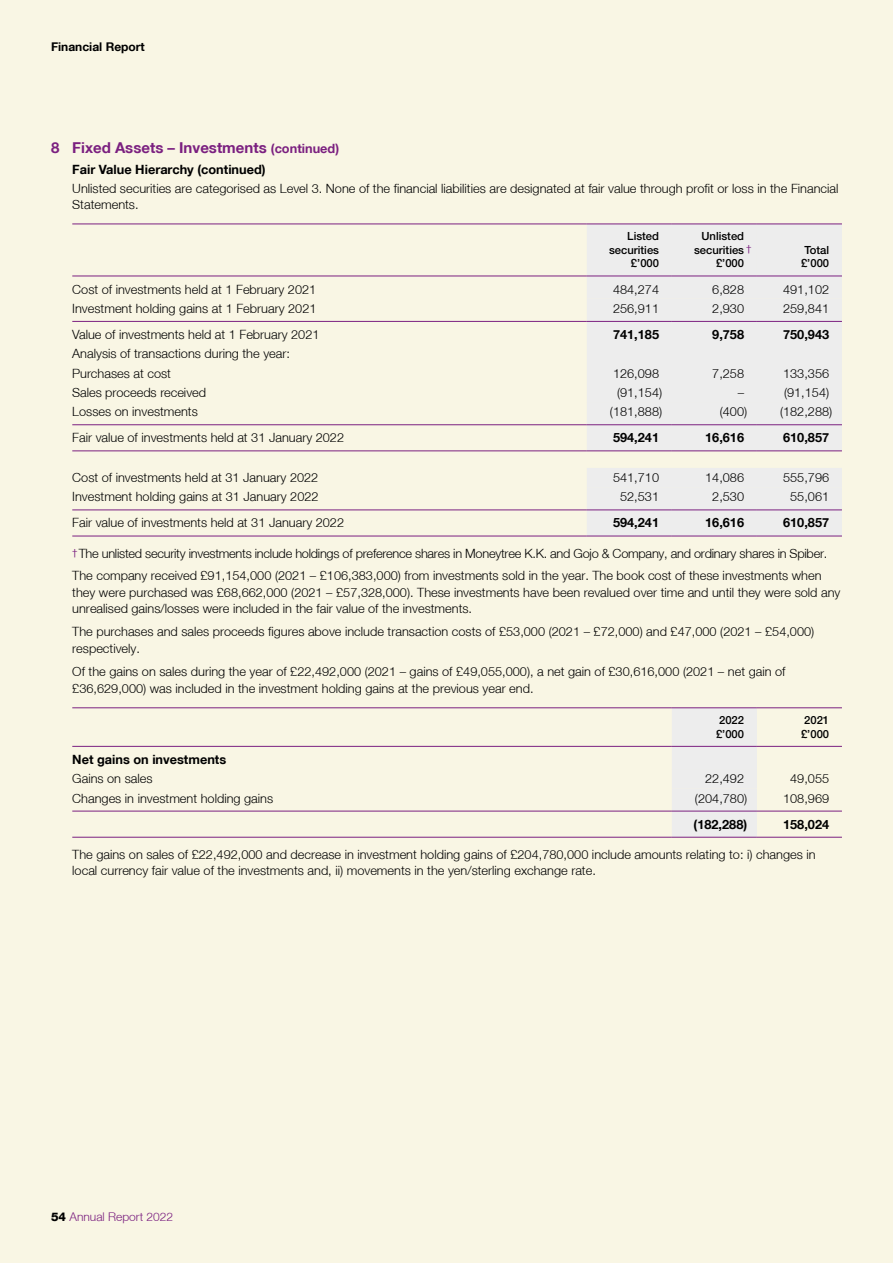
<style>
.page{position:relative;width:893px;height:1263px;background:#f9f6e4}
.page>*{position:absolute;margin:0;border:0;box-sizing:border-box;transform-origin:0 0}
.t1{font:700 15px "Helvetica Neue LT";color:#7b2080}
.t2{font:300 12.75px/16.5px "Helvetica Neue LT";color:#000}
.t3{font:300 12.75px/22.8px "Helvetica Neue LT";letter-spacing:-.02em;color:#000}
.t4{font:700 12.75px "Helvetica Neue LT";color:#000}
.t5{font:300 12px "Helvetica Neue LT";color:#7b2080}
.t6{font:700 12px "Helvetica Neue LT";color:#000}
.t7{font:500 11.25px/13.5px "Helvetica Neue LT Std";color:#000}
.s1{font-size:12.75px}
.s2{font-family:"Helvetica Neue LT";font-weight:400;font-size:9.75px;color:#7b2080}
.s3{font-weight:400;font-size:9.75px;color:#7b2080}
.s4{font-weight:800;color:#000}
</style>
<div class="page">
<div style="left:587px;top:225px;width:255px;height:311px;background:#ededed"></div>
<svg style="left:587px;top:299px;width:255px;height:210px;fill:#ededed"></svg>
<hr style="left:587px;top:276px;width:85px;height:1px;background:#7b2080">
<hr style="left:672px;top:276px;width:85px;height:1px;background:#7b2080">
<hr style="left:757px;top:276px;width:85px;height:1px;background:#7b2080">
<hr style="left:72px;top:224px;width:515px;height:1px;background:#7b2080">
<hr style="left:72px;top:276px;width:515px;height:1px;background:#7b2080">
<hr style="left:72px;top:321px;width:515px;height:1px;background:#7b2080">
<hr style="left:72px;top:424px;width:515px;height:1px;background:#7b2080">
<hr style="left:72px;top:450px;width:515px;height:1px;background:#7b2080">
<hr style="left:72px;top:509px;width:515px;height:1px;background:#7b2080">
<hr style="left:757px;top:224px;width:85px;height:1px;background:#7b2080">
<hr style="left:587px;top:224px;width:85px;height:1px;background:#7b2080">
<hr style="left:672px;top:224px;width:85px;height:1px;background:#7b2080">
<hr style="left:587px;top:321px;width:85px;height:1px;background:#7b2080">
<hr style="left:672px;top:321px;width:85px;height:1px;background:#7b2080">
<hr style="left:757px;top:321px;width:85px;height:1px;background:#7b2080">
<hr style="left:587px;top:424px;width:85px;height:1px;background:#7b2080">
<hr style="left:672px;top:424px;width:85px;height:1px;background:#7b2080">
<hr style="left:757px;top:424px;width:85px;height:1px;background:#7b2080">
<hr style="left:587px;top:450px;width:85px;height:1px;background:#7b2080">
<hr style="left:672px;top:450px;width:85px;height:1px;background:#7b2080">
<hr style="left:757px;top:450px;width:85px;height:1px;background:#7b2080">
<hr style="left:587px;top:509px;width:85px;height:1px;background:#7b2080">
<hr style="left:672px;top:509px;width:85px;height:1px;background:#7b2080">
<hr style="left:757px;top:509px;width:85px;height:1px;background:#7b2080">
<hr style="left:587px;top:536px;width:85px;height:1px;background:#7b2080">
<hr style="left:672px;top:536px;width:85px;height:1px;background:#7b2080">
<hr style="left:757px;top:536px;width:85px;height:1px;background:#7b2080">
<hr style="left:72px;top:536px;width:515px;height:1px;background:#7b2080">
<div style="left:672px;top:708px;width:85px;height:129px;background:#ededed"></div>
<hr style="left:72px;top:746px;width:600px;height:1px;background:#7b2080">
<hr style="left:72px;top:811px;width:600px;height:1px;background:#7b2080">
<hr style="left:72px;top:837px;width:600px;height:1px;background:#7b2080">
<hr style="left:72px;top:707px;width:600px;height:1px;background:#7b2080">
<hr style="left:672px;top:811px;width:85px;height:1px;background:#7b2080">
<hr style="left:757px;top:811px;width:85px;height:1px;background:#7b2080">
<hr style="left:672px;top:837px;width:85px;height:1px;background:#7b2080">
<hr style="left:757px;top:837px;width:85px;height:1px;background:#7b2080">
<hr style="left:672px;top:707px;width:85px;height:1px;background:#7b2080">
<hr style="left:757px;top:707px;width:85px;height:1px;background:#7b2080">
<hr style="left:672px;top:746px;width:85px;height:1px;background:#7b2080">
<hr style="left:757px;top:746px;width:85px;height:1px;background:#7b2080">
<p class="t6" style="left:51px;top:39px;width:95px">Financial Report</p>
<p class="t1" style="left:51px;top:139px;width:290px">8 Fixed Assets – Investments <span class="s1">(continued)</span></p>
<p class="t4" style="left:72px;top:161px;width:195px">Fair Value Hierarchy (continued)</p>
<p class="t2" style="left:72px;top:179px;width:768px">Unlisted securities are categorised as Level 3. None of the financial liabilities are designated at fair value through profit or loss in the Financial<br>Statements.</p>
<p class="t7" style="left:609px;top:230px;width:52px;text-align:right">Listed securities £’000</p>
<p class="t7" style="left:701px;top:230px;width:44px">Unlisted</p>
<p class="t7" style="left:694px;top:243px;width:59px">securities <span class="s2">†</span></p>
<p class="t7" style="left:716px;top:257px;width:30px">£’000</p>
<p class="t7" style="left:801px;top:243px;width:30px">Total £’000</p>
<p class="t2" style="left:72px;top:281px;width:245px">Cost of investments held at 1 February 2021</p>
<p class="t2" style="left:613px;top:281px;width:48px">484,274</p>
<p class="t2" style="left:712px;top:281px;width:33px">6,828</p>
<p class="t2" style="left:783px;top:281px;width:48px">491,102</p>
<p class="t2" style="left:72px;top:300px;width:246px">Investment holding gains at 1 February 2021</p>
<p class="t2" style="left:613px;top:300px;width:48px">256,911</p>
<p class="t2" style="left:712px;top:300px;width:33px">2,930</p>
<p class="t2" style="left:783px;top:300px;width:48px">259,841</p>
<p class="t2" style="left:72px;top:326px;width:249px">Value of investments held at 1 February 2021</p>
<p class="t4" style="left:613px;top:327px;width:48px">741,185</p>
<p class="t4" style="left:712px;top:327px;width:33px">9,758</p>
<p class="t4" style="left:783px;top:327px;width:48px">750,943</p>
<p class="t2" style="left:72px;top:344px;width:219px;line-height:19.4px">Analysis of transactions during the year:<br>Purchases at cost</p>
<p class="t2" style="left:613px;top:365px;width:48px">126,098</p>
<p class="t2" style="left:712px;top:365px;width:33px">7,258</p>
<p class="t2" style="left:783px;top:365px;width:48px">133,356</p>
<p class="t2" style="left:72px;top:384px;width:135px">Sales proceeds received</p>
<p class="t2" style="left:617px;top:384px;width:47px">(91,154)</p>
<p class="t2" style="left:738px;top:384px;width:8px">–</p>
<p class="t2" style="left:784px;top:384px;width:47px">(91,154)</p>
<p class="t2" style="left:72px;top:403px;width:127px">Losses on investments</p>
<p class="t2" style="left:610px;top:403px;width:54px">(181,888)</p>
<p class="t2" style="left:720px;top:403px;width:29px">(400)</p>
<p class="t2" style="left:780px;top:403px;width:54px">(182,288)</p>
<p class="t2" style="left:72px;top:429px;width:273px">Fair value of investments held at 31 January 2022</p>
<p class="t4" style="left:613px;top:430px;width:48px">594,241</p>
<p class="t4" style="left:705px;top:430px;width:40px">16,616</p>
<p class="t4" style="left:783px;top:430px;width:48px">610,857</p>
<p class="t2" style="left:72px;top:469px;width:248px">Cost of investments held at 31 January 2022</p>
<p class="t2" style="left:613px;top:469px;width:48px">541,710</p>
<p class="t2" style="left:705px;top:469px;width:40px">14,086</p>
<p class="t2" style="left:783px;top:469px;width:48px">555,796</p>
<p class="t2" style="left:72px;top:488px;width:248px">Investment holding gains at 31 January 2022</p>
<p class="t2" style="left:620px;top:488px;width:40px">52,531</p>
<p class="t2" style="left:712px;top:488px;width:33px">2,530</p>
<p class="t2" style="left:790px;top:488px;width:40px">55,061</p>
<p class="t2" style="left:72px;top:514px;width:273px">Fair value of investments held at 31 January 2022</p>
<p class="t4" style="left:613px;top:515px;width:48px">594,241</p>
<p class="t4" style="left:705px;top:515px;width:40px">16,616</p>
<p class="t4" style="left:783px;top:515px;width:48px">610,857</p>
<p class="t3" style="left:72px;top:541px;width:756px"><span class="s3">†</span>The unlisted security investments include holdings of preference shares in Moneytree K.K. and Gojo &amp; Company, and ordinary shares in Spiber.<br>The company received £91,154,000 (2021 – £106,383,000) from investments sold in the year. The book cost of these investments when</p>
<p class="t2" style="left:72px;top:584px;width:770px">they were purchased was £68,662,000 (2021 – £57,328,000). These investments have been revalued over time and until they were sold any unrealised gains/losses were included in the fair value of the investments.</p>
<p class="t2" style="left:72px;top:623px;width:743px">The purchases and sales proceeds figures above include transaction costs of £53,000 (2021 – £72,000) and £47,000 (2021 – £54,000) respectively.</p>
<p class="t2" style="left:72px;top:662px;width:715px;line-height:17.2px">Of the gains on sales during the year of £22,492,000 (2021 – gains of £49,055,000), a net gain of £30,616,000 (2021 – net gain of £36,629,000) was included in the investment holding gains at the previous year end.</p>
<p class="t7" style="left:716px;top:713px;width:30px">2022 £’000</p>
<p class="t7" style="left:801px;top:713px;width:30px">2021 £’000</p>
<p class="t4" style="left:72px;top:751px;width:155px">Net gains on investments</p>
<p class="t2" style="left:72px;top:770px;width:82px">Gains on sales</p>
<p class="t2" style="left:705px;top:770px;width:40px">22,492</p>
<p class="t2" style="left:790px;top:770px;width:40px">49,055</p>
<p class="t2" style="left:72px;top:789px;width:202px">Changes in investment holding gains</p>
<p class="t2" style="left:695px;top:789px;width:54px">(204,780)</p>
<p class="t2" style="left:783px;top:789px;width:48px">108,969</p>
<p class="t4" style="left:694px;top:816px;width:55px">(182,288)</p>
<p class="t4" style="left:783px;top:816px;width:48px">158,024</p>
<p class="t2" style="left:72px;top:846px;width:745px">The gains on sales of £22,492,000 and decrease in investment holding gains of £204,780,000 include amounts relating to: i) changes in local currency fair value of the investments and, ii) movements in the yen/sterling exchange rate.</p>
<p class="t5" style="left:51px;top:1209px;width:124px"><span class="s4">54</span> Annual Report 2022</p>
</div>
